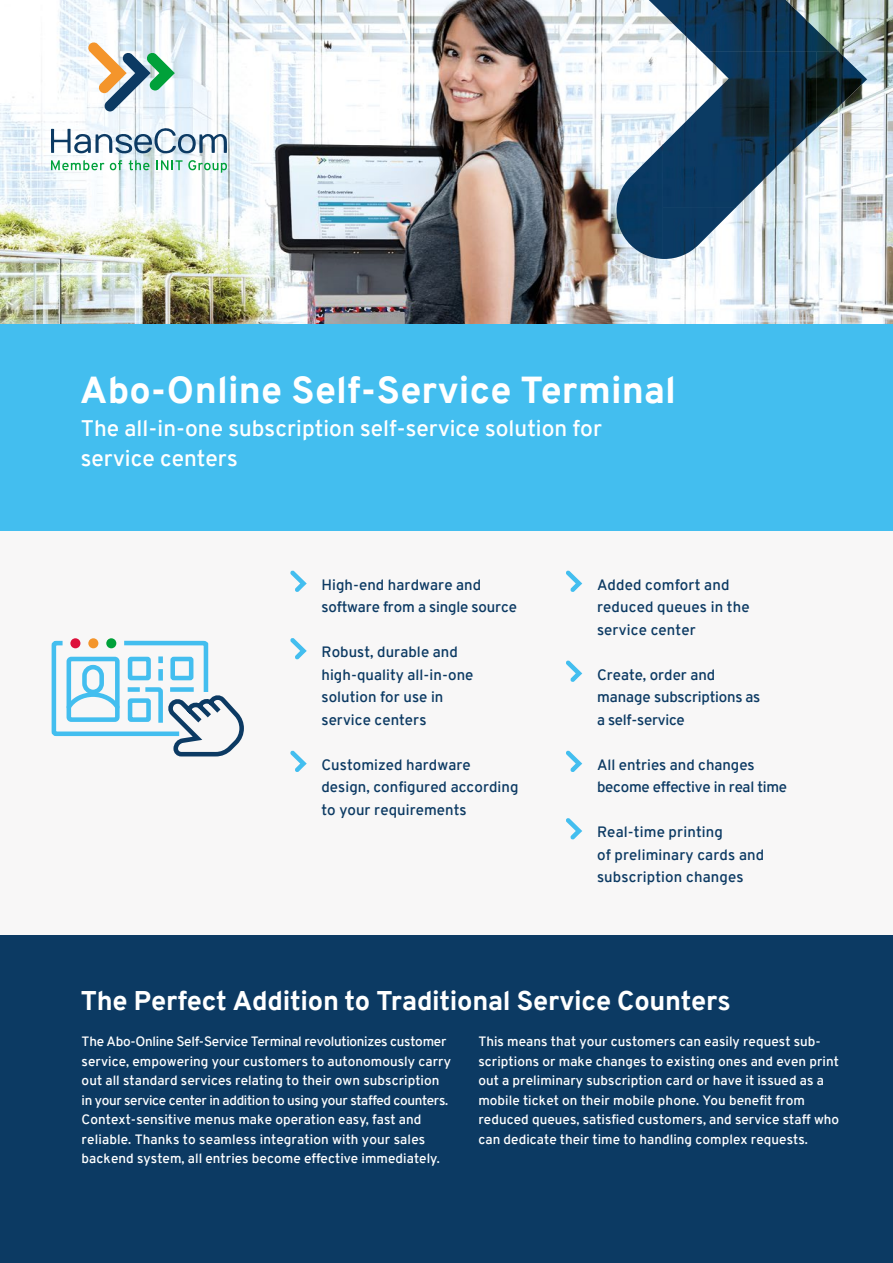
<style>
.page{position:relative;width:893px;height:1263px;background:#fff}
.page>*{position:absolute;margin:0;border:0;box-sizing:border-box;transform-origin:0 0}
.t1{font:700 37.5px "Overpass";letter-spacing:.005em;color:#fff}
.t2{font:700 27px "Overpass";letter-spacing:-.01em;color:#fff}
.t3{font:22.5px/30px "Overpass";letter-spacing:.005em;color:#fff}
.t4{font:15px/22.5px "Overpass";letter-spacing:.005em;color:#0c3a63}
.t5{font:15px/22.5px "Overpass";letter-spacing:-.015em;color:#0c3a63}
.t6{font:13.5px/19.5px "Overpass";letter-spacing:.005em;color:#fff}
</style>
<div class="page">
<img style="left:0;top:0;width:893px;height:324px">
<div style="left:0;top:502px;width:893px;height:470px;background:#f8f7f7"></div>
<svg style="left:51px;top:638px;width:193px;height:119px"></svg>
<div style="left:0;top:324px;width:893px;height:206px;background:#43beef"></div>
<svg style="left:290px;top:571px;width:17px;height:21px"></svg>
<svg style="left:566px;top:571px;width:16px;height:21px"></svg>
<svg style="left:566px;top:660px;width:16px;height:22px"></svg>
<svg style="left:566px;top:751px;width:16px;height:21px"></svg>
<div style="left:0;top:935px;width:893px;height:328px;background:#0c3a63"></div>
<svg style="left:290px;top:751px;width:17px;height:21px"></svg>
<svg style="left:290px;top:638px;width:17px;height:21px"></svg>
<svg style="left:566px;top:818px;width:16px;height:21px"></svg>
<svg style="left:88px;top:42px;width:87px;height:69px"></svg>
<svg style="left:51px;top:125px;width:176px;height:48px"></svg>
<img style="left:649px;top:0;width:190px;height:52px">
<img style="left:663px;top:51px;width:153px;height:156px">
<img style="left:816px;top:51px;width:51px;height:77px">
<img style="left:612px;top:144px;width:51px;height:115px">
<img style="left:663px;top:207px;width:73px;height:52px">
<h1 class="t1" style="left:80px;top:366px;width:598px">Abo-Online Self-Service Terminal</h1>
<h3 class="t3" style="left:81px;top:413px;width:523px">The all-in-one subscription self-service solution for service centers</h3>
<p class="t4" style="left:321px;top:573px;width:197px">High-end hardware and software from a single source</p>
<p class="t4" style="left:321px;top:641px;width:153px">Robust, durable and high-quality all-in-one solution for use in service centers</p>
<p class="t4" style="left:321px;top:753px;width:199px">Customized hardware design, configured according to your requirements</p>
<p class="t4" style="left:597px;top:573px;width:154px">Added comfort and reduced queues in the service center</p>
<p class="t5" style="left:597px;top:663px;width:165px">Create, order and manage subscriptions as a self-service</p>
<p class="t5" style="left:597px;top:753px;width:192px">All entries and changes become effective in real time</p>
<p class="t4" style="left:597px;top:821px;width:169px">Real-time printing<br>of preliminary cards and subscription changes</p>
<h2 class="t2" style="left:80px;top:983px;width:652px">The Perfect Addition to Traditional Service Counters</h2>
<p class="t6" style="left:82px;top:1032px;width:371px">The Abo-Online Self-Service Terminal revolutionizes customer service, empowering your customers to autonomously carry out all standard services relating to their own subscription in your service center in addition to using your staffed counters.<br>Context-sensitive menus make operation easy, fast and reliable. Thanks to seamless integration with your sales backend system, all entries become effective immediately.</p>
<p class="t6" style="left:478px;top:1032px;width:362px">This means that your customers can easily request sub&shy;scriptions or make changes to existing ones and even print out a preliminary subscription card or have it issued as a mobile ticket on their mobile phone. You benefit from reduced queues, satisfied customers, and service staff who can dedicate their time to handling complex requests.</p>
</div>
